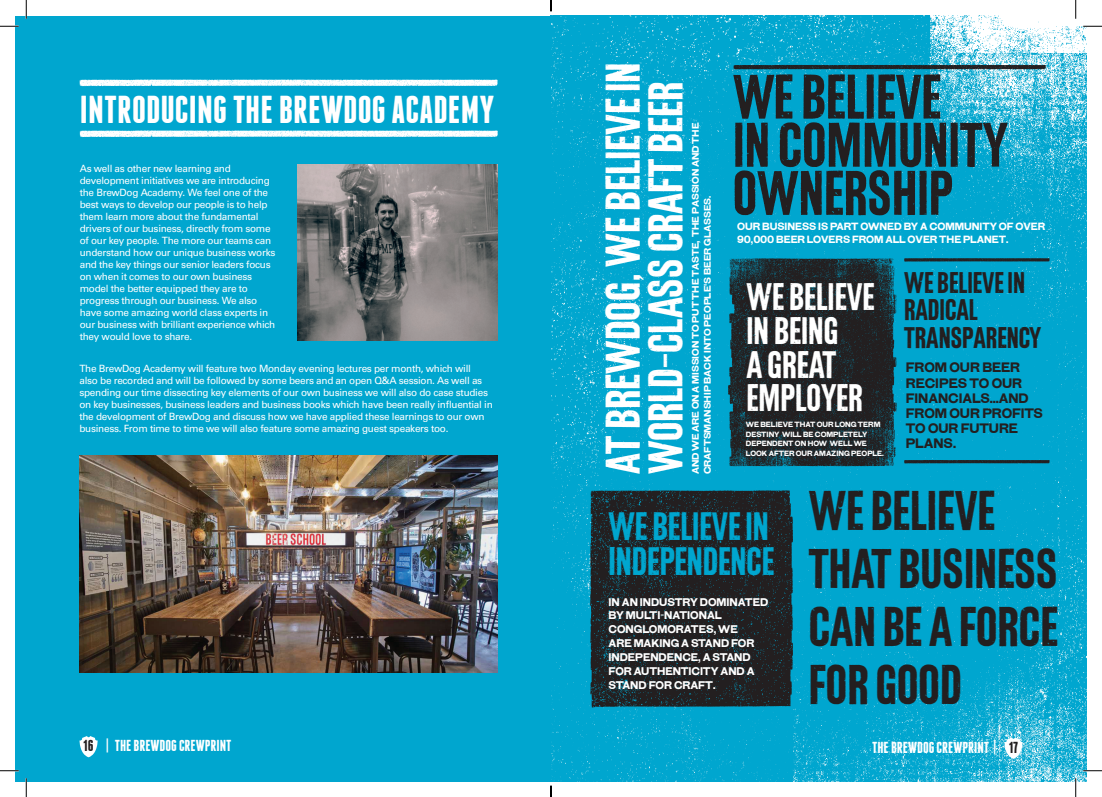
<style>
.page{position:relative;width:1102px;height:797px;background:#fff}
.page>*{position:absolute;margin:0;border:0;box-sizing:border-box;transform-origin:0 0}
.t1{font:55.12px/48.1px "BREWDOG";color:#231f20}
.t2{font:49px/58.1px "BREWDOG";color:#231f20}
.t3{font:42.75px/42.8px "BREWDOG";color:#fff}
.t4{font:700 38.75px "Franchise";letter-spacing:.005em;color:#fff}
.t5{font:34.75px/34.8px "BREWDOG";color:#00a6cf}
.t6{font:33.62px/33.6px "BREWDOG";color:#fff}
.t7{font:26.25px/27.5px "BREWDOG";color:#231f20}
.t8{font:700 15.88px "Franchise";color:#fff}
.t9{font:14.25px/15.1px "BREWDOG MIDCLEAN";color:#231f20}
.t10{font:11.62px/13.9px "BREWDOG MIDCLEAN";color:#fff}
.t11{font:10.88px/13.1px "BREWDOG MIDCLEAN";color:#fff}
.t12{font:10px/12px "Univers";letter-spacing:-.03em;color:#fff}
.t13{font:10px/12px "BREWDOG MIDCLEAN";color:#fff}
.t14{font:7.88px/9.5px "BREWDOG MIDCLEAN";color:#fff}
.s1{color:#231f20}
</style>
<div class="page">
<div style="left:16px;top:16px;width:535px;height:765px;background:#00a6cf"></div>
<img style="left:551px;top:16px;width:535px;height:765px">
<img style="left:551px;top:16px;width:377px;height:365px">
<svg style="left:733px;top:65px;width:312px;height:4px"></svg>
<svg style="left:767px;top:490px;width:16px;height:1px"></svg>
<svg style="left:904px;top:258px;width:145px;height:4px"></svg>
<svg style="left:904px;top:460px;width:145px;height:3px"></svg>
<svg style="left:861px;top:258px;width:21px;height:1px"></svg>
<svg style="left:80px;top:130px;width:418px;height:7px;background:#d6f0f6"></svg>
<svg style="left:79px;top:79px;width:419px;height:7px;background:#d5f0f6"></svg>
<img style="left:79px;top:455px;width:418px;height:218px">
<img style="left:297px;top:165px;width:200px;height:175px">
<svg style="left:1004px;top:737px;width:18px;height:21px"></svg>
<svg style="left:79px;top:736px;width:19px;height:21px"></svg>
<svg style="left:0;top:25px;width:19px;height:2px"></svg>
<svg style="left:1083px;top:25px;width:18px;height:2px"></svg>
<svg style="left:0;top:770px;width:19px;height:1px"></svg>
<svg style="left:1083px;top:770px;width:18px;height:1px"></svg>
<svg style="left:25px;top:0;width:2px;height:19px"></svg>
<svg style="left:25px;top:778px;width:2px;height:19px"></svg>
<svg style="left:1074px;top:0;width:2px;height:19px"></svg>
<svg style="left:1074px;top:778px;width:2px;height:19px"></svg>
<svg style="left:550px;top:785px;width:1px;height:12px"></svg>
<p class="t4" style="left:80px;top:91px;width:416px">INTRODUCING THE BREWDOG ACADEMY</p>
<p class="t12" style="left:80px;top:163px;width:197px">As well as other new learning and development initiatives we are introducing the BrewDog Academy. We feel one of the best ways to develop our people is to help them learn more about the fundamental drivers of our business, directly from some of our key people. The more our teams can understand how our unique business works and the key things our senior leaders focus on when it comes to our own business model the better equipped they are to progress through our business. We also have some amazing world class experts in our business with brilliant experience which they would love to share.</p>
<p class="t12" style="left:79px;top:362px;width:415px">The BrewDog Academy will feature two Monday evening lectures per month, which will<br>also be recorded and will be followed by some beers and an open Q&amp;A session. As well as spending our time dissecting key elements of our own business we will also do case studies on key businesses, business leaders and business books which have been really influential in the development of BrewDog and discuss how we have applied these learnings to our own business. From time to time we will also feature some amazing guest speakers too.</p>
<p class="t3" style="left:601px;top:474px;width:413px;rotate:-90deg">AT BREWDOG, WE BELIEVE IN<br>WORLD-CLASS CRAFT BEER</p>
<p class="t13" style="left:690px;top:474px;width:353px;rotate:-90deg">AND WE ARE ON A MISSION TO PUT THE TASTE, THE PASSION AND THE<br>CRAFTSMANSHIP BACK INTO PEOPLE'S BEER GLASSES.</p>
<p class="t1" style="left:733px;top:72px;width:276px">WE BELIEVE<br>IN COMMUNITY<br>OWNERSHIP</p>
<p class="t11" style="left:737px;top:220px;width:310px">OUR BUSINESS IS PART OWNED BY A COMMUNITY OF OVER<br>90,000 BEER LOVERS FROM ALL OVER THE PLANET.</p>
<p class="t6" style="left:746px;top:280px;width:129px">WE BELIEVE<br>IN BEING<br>A GREAT<br>EMPLOYER</p>
<p class="t14" style="left:745px;top:420px;width:139px">WE BELIEVE THAT OUR LONG TERM<br>DESTINY WILL BE COMPLETELY<br>DEPENDENT ON HOW WELL WE<br>LOOK AFTER OUR AMAZING PEOPLE.</p>
<p class="t7" style="left:904px;top:269px;width:139px">WE BELIEVE IN<br>RADICAL<br>TRANSPARENCY</p>
<p class="t9" style="left:905px;top:361px;width:139px">FROM OUR BEER<br>RECIPES TO OUR<br>FINANCIALS...AND<br>FROM OUR PROFITS<br>TO OUR FUTURE<br>PLANS.</p>
<p class="t5" style="left:608px;top:509px;width:167px">WE BELIEVE IN<br>INDEPENDENCE</p>
<p class="t10" style="left:608px;top:595px;width:161px">IN AN INDUSTRY DOMINATED<br>BY MULTI-NATIONAL<br>CONGLOMORATES, WE<br>ARE MAKING A STAND FOR<br>INDEPENDENCE, A STAND<br>FOR AUTHENTICITY AND A<br>STAND FOR CRAFT.</p>
<p class="t2" style="left:808px;top:481px;width:251px">WE BELIEVE<br>THAT BUSINESS<br>CAN BE A FORCE<br>FOR GOOD</p>
<p class="t8" style="left:83px;top:738px;width:150px"><span class="s1">16</span> | THE BREWDOG CREWPRINT</p>
<p class="t8" style="left:872px;top:740px;width:147px">THE BREWDOG CREWPRINT | <span class="s1">17</span></p>
</div>
